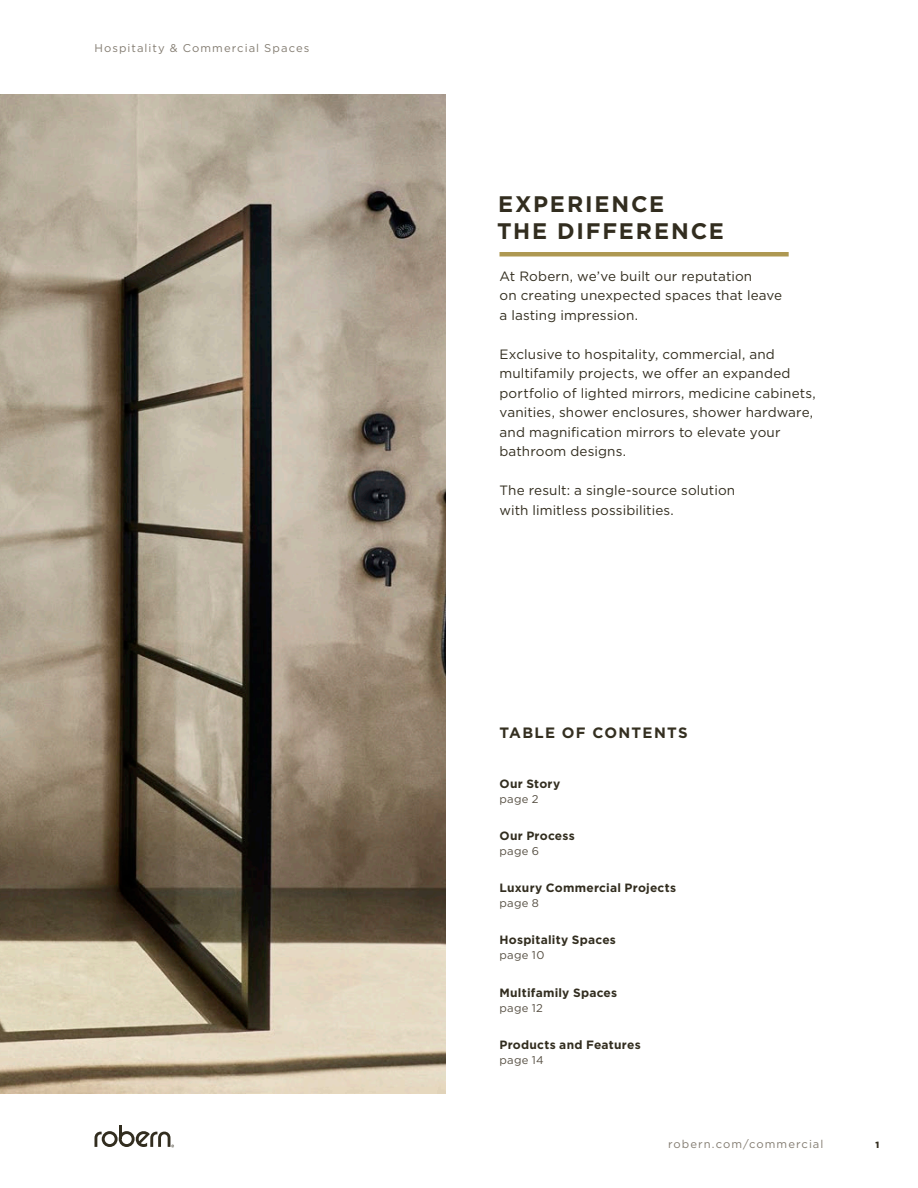
<style>
.page{position:relative;width:918px;height:1188px;background:#fff}
.page>*{position:absolute;margin:0;border:0;box-sizing:border-box;transform-origin:0 0}
.eCRM_Headline_18_26{font:700 22.5px/27px "Gotham";letter-spacing:.08em;color:#322d1f}
.Headline{font:700 15px "Gotham";letter-spacing:.08em;color:#342f20}
.BGG_body_copy_8_9{font:13.5px/19.5px "Gotham";letter-spacing:.01em;color:#322d1f}
.BGG_2021_Intro_Subhe{font:700 12px "Gotham";letter-spacing:.02em;color:#322d1f}
.t1{font:11.25px "Gotham";letter-spacing:.095em;color:#837c71}
.BGG_2021_Body_Small{font:11.25px "Gotham";letter-spacing:.025em;color:#564f43}
.t2{font:900 9px "Gotham";color:#322d1f}
</style>
<div class="page">
<hr style="left:500px;top:252px;width:289px;height:4px;background:#ae9852">
<img style="left:0;top:94px;width:446px;height:999px">
<svg style="left:94px;top:1126px;width:80px;height:22px"></svg>
<p class="t1" style="left:94px;top:41px;width:216px">Hospitality &amp; Commercial Spaces</p>
<p class="eCRM_Headline_18_26" style="left:497px;top:190px;width:229px">EXPERIENCE<br>THE DIFFERENCE</p>
<p class="BGG_body_copy_8_9" style="left:500px;top:266px;width:284px">At Robern, we’ve built our reputation<br>on creating unexpected spaces that leave a lasting impression.</p>
<p class="BGG_body_copy_8_9" style="left:500px;top:344px;width:318px">Exclusive to hospitality, commercial, and multifamily projects, we offer an expanded portfolio of lighted mirrors, medicine cabinets, vanities, shower enclosures, shower hardware, and magnification mirrors to elevate your bathroom designs.</p>
<p class="BGG_body_copy_8_9" style="left:500px;top:480px;width:237px">The result: a single-source solution with limitless possibilities.</p>
<p class="Headline" style="left:500px;top:723px;width:190px">TABLE OF CONTENTS</p>
<p class="BGG_2021_Intro_Subhe" style="left:500px;top:776px;width:62px">Our Story</p>
<p class="BGG_2021_Body_Small" style="left:500px;top:792px;width:41px">page 2</p>
<p class="BGG_2021_Intro_Subhe" style="left:500px;top:828px;width:77px">Our Process</p>
<p class="BGG_2021_Body_Small" style="left:500px;top:844px;width:41px">page 6</p>
<p class="BGG_2021_Intro_Subhe" style="left:500px;top:880px;width:178px">Luxury Commercial Projects</p>
<p class="BGG_2021_Body_Small" style="left:500px;top:896px;width:41px">page 8</p>
<p class="BGG_2021_Intro_Subhe" style="left:500px;top:932px;width:118px">Hospitality Spaces</p>
<p class="BGG_2021_Body_Small" style="left:500px;top:948px;width:46px">page 10</p>
<p class="BGG_2021_Intro_Subhe" style="left:500px;top:984px;width:119px">Multifamily Spaces</p>
<p class="BGG_2021_Body_Small" style="left:500px;top:1000px;width:45px">page 12</p>
<p class="BGG_2021_Intro_Subhe" style="left:500px;top:1036px;width:143px">Products and Features</p>
<p class="BGG_2021_Body_Small" style="left:500px;top:1053px;width:46px">page 14</p>
<p class="t1" style="left:668px;top:1136px;width:157px">robern.com/commercial</p>
<p class="t2" style="left:876px;top:1138px;width:5px">1</p>
</div>
